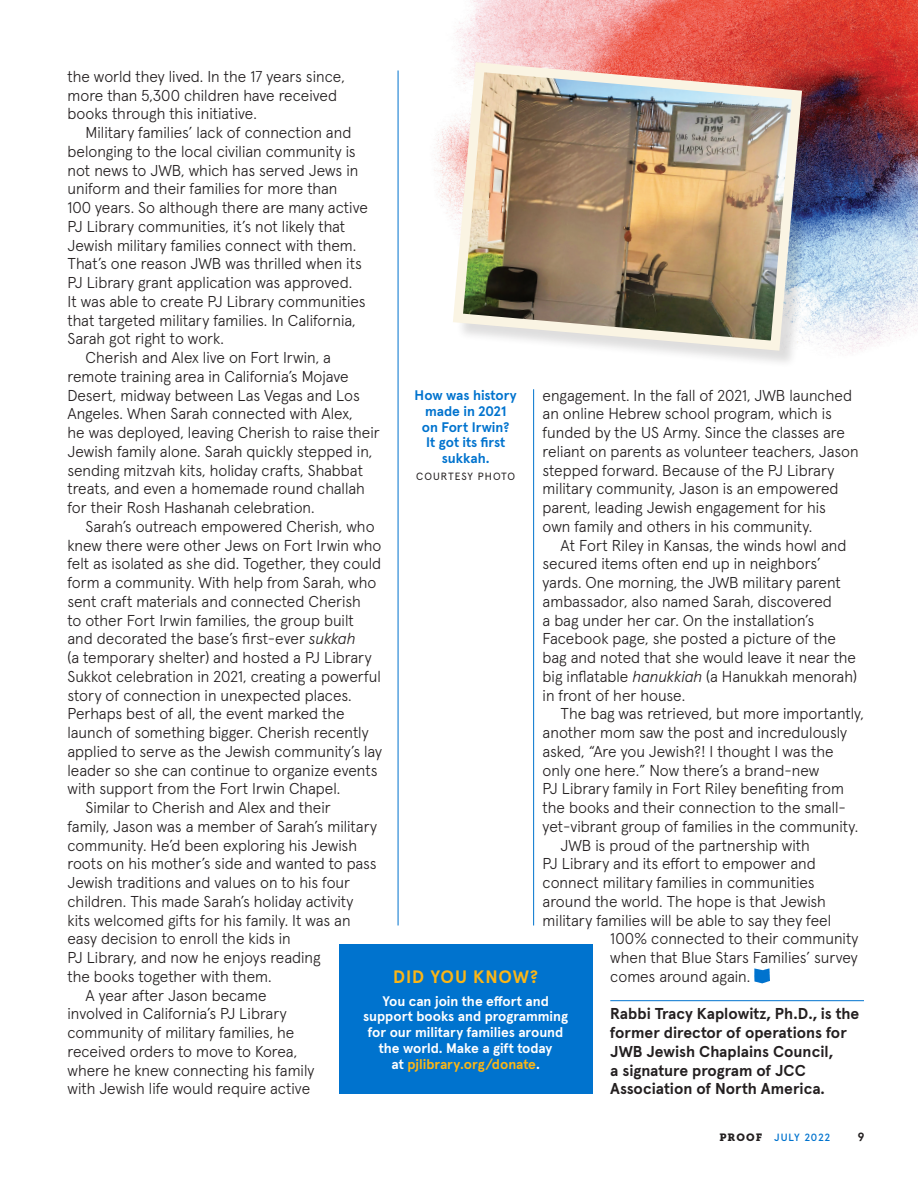
<style>
.page{position:relative;width:918px;height:1188px;background:#fff}
.page>*{position:absolute;margin:0;border:0;box-sizing:border-box;transform-origin:0 0}
.sidebar_header{font:700 18px "Apercu Pro";letter-spacing:.05em;color:#fcb615}
.text_indented{font:300 15.75px/18.8px "Apercu Pro";color:#231f20}
.text_bio{font:700 15.75px/18.8px "Apercu Pro";color:#231f20}
.sidebar_text{font:700 13.8px/15.8px "Apercu Pro";color:#fff;text-align:center}
.t1{font:700 13.8px/15.8px "Apercu Pro";letter-spacing:-.005em;color:#0073ce;text-align:center}
.t2{font:700 12px "Apercu Pro";color:#231f20}
.t3{font:500 10.5px "Apercu Pro";letter-spacing:.1em;color:#0073ce}
.caption_photo-credit{font:10.5px "Apercu Pro";letter-spacing:.09em;color:#231f20}
.s1{font-style:italic}
.s2{font-family:"Museo Slab 900";font-weight:400;color:#231f20}
.s3{color:#fcb615}
</style>
<div class="page">
<img style="left:434px;top:0;width:484px;height:353px">
<hr style="left:610px;top:1000px;width:254px;height:1px;background:#0073ce">
<svg style="left:754px;top:968px;width:15px;height:15px"></svg>
<hr style="left:398px;top:70px;width:1px;height:856px;background:#0073ce">
<hr style="left:533px;top:389px;width:1px;height:537px;background:#0073ce">
<div style="left:456px;top:65px;width:364px;height:304px;background:#231f20;opacity:.15"></div>
<img style="left:448px;top:57px;width:359px;height:299px">
<div style="left:339px;top:944px;width:253px;height:150px;background:#0073ce"></div>
<p class="text_indented" style="left:68px;top:66px;width:279px">the world they lived. In the 17 years since, more than 5,300 children have received books through this initiative.</p>
<p class="text_indented" style="left:68px;top:122px;width:302px;text-indent:18px">Military families’ lack of connection and belonging to the local civilian community is not news to JWB, which has served Jews in uniform and their families for more than<br>100 years. So although there are many active PJ Library communities, it’s not likely that Jewish military families connect with them.<br>That’s one reason JWB was thrilled when its PJ Library grant application was approved.<br>It was able to create PJ Library communities that targeted military families. In California, Sarah got right to work.</p>
<p class="text_indented" style="left:68px;top:347px;width:314px;text-indent:18px">Cherish and Alex live on Fort Irwin, a remote training area in California’s Mojave Desert, midway between Las Vegas and Los Angeles. When Sarah connected with Alex,<br>he was deployed, leaving Cherish to raise their Jewish family alone. Sarah quickly stepped in, sending mitzvah kits, holiday crafts, Shabbat treats, and even a homemade round challah for their Rosh Hashanah celebration.</p>
<p class="text_indented" style="left:68px;top:516px;width:316px;text-indent:18px">Sarah’s outreach empowered Cherish, who knew there were other Jews on Fort Irwin who felt as isolated as she did. Together, they could form a community. With help from Sarah, who sent craft materials and connected Cherish<br>to other Fort Irwin families, the group built and decorated the base’s first-ever <span class="s1">sukkah<br></span>(a temporary shelter) and hosted a PJ Library Sukkot celebration in 2021, creating a powerful story of connection in unexpected places.<br>Perhaps best of all, the event marked the launch of something bigger. Cherish recently applied to serve as the Jewish community’s lay leader so she can continue to organize events with support from the Fort Irwin Chapel.</p>
<p class="text_indented" style="left:68px;top:797px;width:311px;text-indent:18px">Similar to Cherish and Alex and their<br>family, Jason was a member of Sarah’s military community. He’d been exploring his Jewish roots on his mother’s side and wanted to pass Jewish traditions and values on to his four children. This made Sarah’s holiday activity kits welcomed gifts for his family. It was an easy decision to enroll the kids in<br>PJ Library, and now he enjoys reading<br>the books together with them.</p>
<p class="text_indented" style="left:68px;top:984px;width:248px;text-indent:18px">A year after Jason became involved in California’s PJ Library community of military families, he received orders to move to Korea, where he knew connecting his family with Jewish life would require active</p>
<p class="text_indented" style="left:543px;top:384px;width:318px">engagement. In the fall of 2021, JWB launched an online Hebrew school program, which is funded by the US Army. Since the classes are reliant on parents as volunteer teachers, Jason stepped forward. Because of the PJ Library military community, Jason is an empowered parent, leading Jewish engagement for his<br>own family and others in his community.</p>
<p class="text_indented" style="left:543px;top:534px;width:316px;text-indent:18px">At Fort Riley in Kansas, the winds howl and secured items often end up in neighbors’ yards. One morning, the JWB military parent ambassador, also named Sarah, discovered<br>a bag under her car. On the installation’s Facebook page, she posted a picture of the bag and noted that she would leave it near the big inflatable <span class="s1">hanukkiah</span> (a Hanukkah menorah) in front of her house.</p>
<p class="text_indented" style="left:543px;top:703px;width:323px;text-indent:18px">The bag was retrieved, but more importantly, another mom saw the post and incredulously asked, “Are you Jewish?! I thought I was the only one here.” Now there’s a brand-new<br>PJ Library family in Fort Riley benefiting from the books and their connection to the small&shy;yet-vibrant group of families in the community.</p>
<p class="text_indented" style="left:561px;top:834px;width:251px">JWB is proud of the partnership with</p>
<p class="text_indented" style="left:543px;top:853px;width:275px">PJ Library and its effort to empower and</p>
<p class="text_indented" style="left:543px;top:872px;width:274px">connect military families in communities</p>
<p class="text_indented" style="left:543px;top:891px;width:285px">around the world. The hope is that Jewish</p>
<p class="text_indented" style="left:543px;top:909px;width:290px">military families will be able to say they feel</p>
<p class="text_indented" style="left:610px;top:928px;width:250px">100% connected to their community</p>
<p class="text_indented" style="left:610px;top:947px;width:249px">when that Blue Stars Families’ survey</p>
<p class="text_indented" style="left:610px;top:966px;width:142px">comes around again.</p>
<p class="text_bio" style="left:610px;top:1003px;width:251px">Rabbi Tracy Kaplowitz, Ph.D., is the former director of operations for<br>JWB Jewish Chaplains Council,<br>a signature program of JCC<br>Association of North America.</p>
<p class="t3" style="left:719px;top:1129px;width:112px"><span class="s2">PROOF</span> JULY 2022</p>
<p class="t2" style="left:858px;top:1128px;width:8px">9</p>
<p class="t1" style="left:415px;top:387px;width:104px">How was history made in 2021<br>on Fort Irwin?<br>It got its first sukkah.</p>
<p class="caption_photo-credit" style="left:416px;top:468px;width:101px">COURTESY PHOTO</p>
<p class="sidebar_header" style="left:393px;top:962px;width:147px">DID YOU KNOW?</p>
<p class="sidebar_text" style="left:363px;top:992px;width:206px">You can join the effort and support books and programming for our military families around the world. Make a gift today<br>at <span class="s3">pjlibrary.org/donate</span>.</p>
</div>
